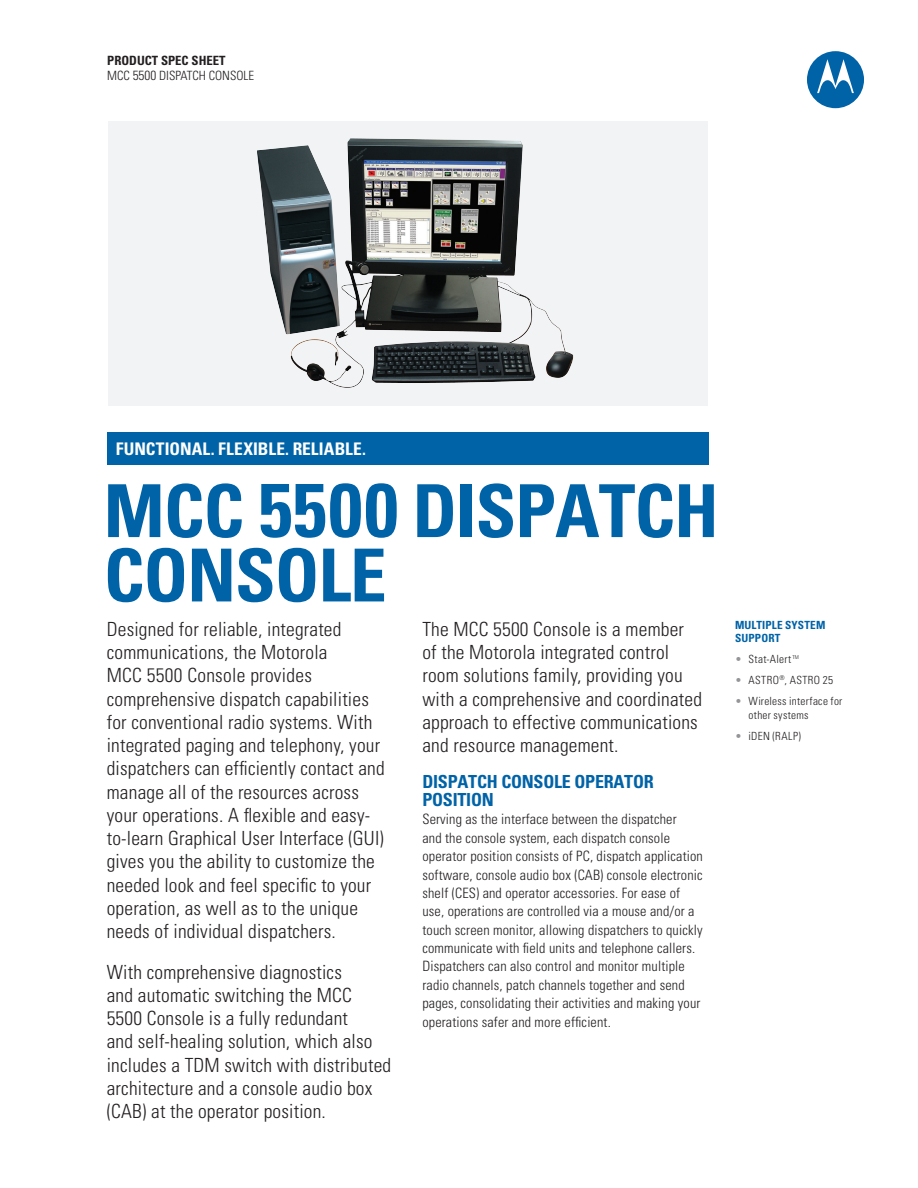
<style>
.page{position:relative;width:918px;height:1188px;background:#fff}
.page>*{position:absolute;margin:0;border:0;box-sizing:border-box;transform-origin:0 0}
.Big_Blue_Header{font:700 condensed 73.2px/64.3px "Univers";letter-spacing:-.015em;color:#0163a7}
.t1{font:300 condensed 19.5px/23.2px "Univers";letter-spacing:.01em;color:#231f20}
.Blue_Subheads{font:700 condensed 18px/18.3px "Univers";letter-spacing:-.015em;color:#0163a7}
.Blue_Bar_reversed_su{font:700 condensed 17.4px "Univers";letter-spacing:.01em;color:#fff}
.Body_copy{font:300 condensed 14.25px/18.3px "Univers";letter-spacing:.01em;color:#231f20}
.Top-left_product_des{font:300 condensed 12.75px "Univers";color:#231f20}
.t2{font:700 condensed 12.75px "Univers";color:#231f20}
.t3{font:300 condensed 11.25px/14.2px "Univers LT Std";letter-spacing:.03em;color:#231f20}
.t4{font:700 condensed 11.25px/13.5px "Univers LT Std";letter-spacing:.015em;color:#0163a7}
.s1{font-size:13.2px}
.s2{font-size:76.05px}
.s3{color:#939598}
</style>
<div class="page">
<div style="left:107px;top:433px;width:601px;height:32px;background:#0163a7"></div>
<div style="left:108px;top:121px;width:599px;height:285px;background:#f2f3f4"></div>
<svg style="left:807px;top:51px;width:57px;height:57px"></svg>
<img style="left:257px;top:138px;width:317px;height:250px">
<p class="t2" style="left:107px;top:52px;width:120px">PRODUCT SPEC SHEET</p>
<p class="Top-left_product_des" style="left:107px;top:68px;width:148px">MCC <span class="s1">5500</span> DISPATCH CONSOLE</p>
<p class="Blue_Bar_reversed_su" style="left:116px;top:438px;width:252px">FUNCTIONAL. FLEXIBLE. RELIABLE.</p>
<p class="Big_Blue_Header" style="left:104px;top:479px;width:616px">MCC <span class="s2">5500</span> DISPATCH<br>CONSOLE</p>
<p class="t1" style="left:107px;top:617px;width:236px">Designed for reliable, integrated communications, the Motorola</p>
<p class="t1" style="left:107px;top:664px;width:279px">MCC 5500 Console provides comprehensive dispatch capabilities for conventional radio systems. With integrated paging and telephony, your dispatchers can efficiently contact and manage all of the resources across your operations. A flexible and easy&shy;to-learn Graphical User Interface (GUI) gives you the ability to customize the needed look and feel specific to your operation, as well as to the unique needs of individual dispatchers.</p>
<p class="t1" style="left:107px;top:960px;width:286px">With comprehensive diagnostics<br>and automatic switching the MCC 5500 Console is a fully redundant<br>and self-healing solution, which also includes a TDM switch with distributed architecture and a console audio box (CAB) at the operator position.</p>
<p class="t1" style="left:422px;top:617px;width:281px">The MCC 5500 Console is a member of the Motorola integrated control room solutions family, providing you with a comprehensive and coordinated approach to effective communications and resource management.</p>
<p class="Blue_Subheads" style="left:422px;top:772px;width:233px">DISPATCH CONSOLE OPERATOR<br>POSITION</p>
<p class="Body_copy" style="left:422px;top:810px;width:282px">Serving as the interface between the dispatcher<br>and the console system, each dispatch console operator position consists of PC, dispatch application software, console audio box (CAB) console electronic shelf (CES) and operator accessories. For ease of use, operations are controlled via a mouse and/or a touch screen monitor, allowing dispatchers to quickly communicate with field units and telephone callers.<br>Dispatchers can also control and monitor multiple radio channels, patch channels together and send pages, consolidating their activities and making your operations safer and more efficient.</p>
<p class="t4" style="left:735px;top:618px;width:92px">MULTIPLE SYSTEM<br>SUPPORT</p>
<p class="t3" style="left:735px;top:652px;width:65px"><span class="s3">•</span> Stat-Alert <sup>TM</sup></p>
<p class="t3" style="left:735px;top:673px;width:99px"><span class="s3">•</span> ASTRO<sup>®</sup>, ASTRO 25</p>
<p class="t3" style="left:749px;top:694px;width:95px;text-indent:-14px"><span class="s3">•</span> Wireless interface for other systems</p>
<p class="t3" style="left:735px;top:729px;width:67px"><span class="s3">•</span> iDEN (RALP)</p>
</div>
